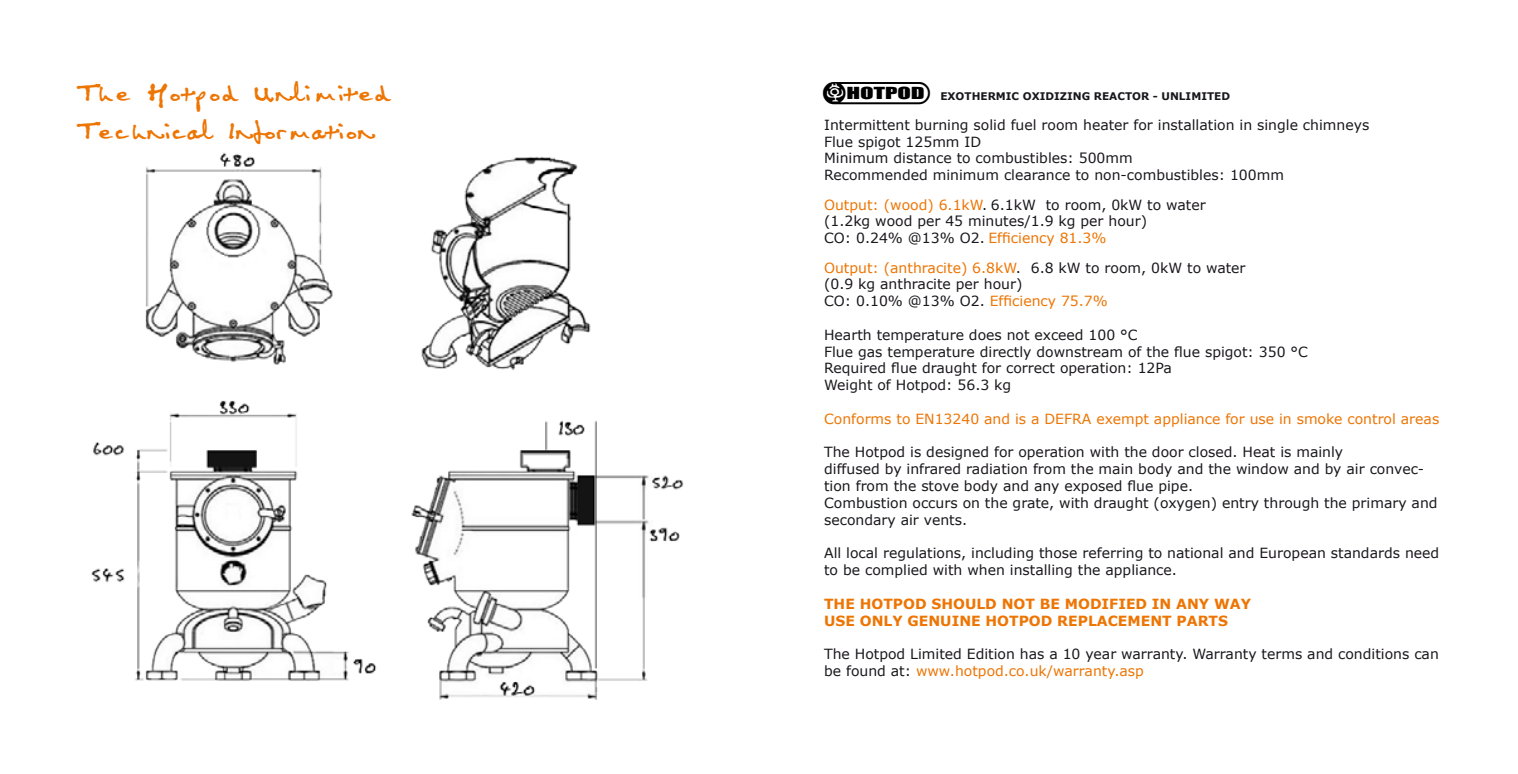
<style>
.page{position:relative;width:1518px;height:774px;background:#fff}
.page>*{position:absolute;margin:0;border:0;box-sizing:border-box;transform-origin:0 0}
.t1{font:31.5px/37.8px "Dans Scrawl";color:#ed7504}
.t2{font:14px/16.8px "Verdana";color:#1a171c}
.t3{font:700 14px "Verdana";color:#ed7504}
.t4{font:14px "Verdana";color:#ed7504}
.t5{font:700 10.5px "Verdana";color:#1a171c}
.s1{font-family:"Dans Scrawl";font-weight:400;font-size:22.75px;color:#010000}
.s2{color:#ed7504}
</style>
<div class="page">
<img style="left:91px;top:152px;width:593px;height:547px">
<h1 class="t1" style="left:78px;top:73px;width:316px">The Hotpod Unlimited<br>Technical Information</h1>
<p class="t5" style="left:824px;top:89px;width:408px"><span class="s1">[</span> EXOTHERMIC OXIDIZING REACTOR - U NLIMITED</p>
<p class="t2" style="left:824px;top:116px;width:547px">Intermittent burning solid fuel room heater for installation in single chimneys Flue spigot 125mm ID<br>Minimum distance to combustibles: 500mm<br>Recommended minimum clearance to non-combustibles: 100mm</p>
<p class="t2" style="left:824px;top:196px;width:383px"><span class="s2">Output: (wood) 6.1kW</span>. 6.1kW to room, 0kW to water (1.2kg wood per 45 minutes/1.9 kg per hour)<br>CO: 0.24% @13% O2. <span class="s2">Efficiency 81.3%</span></p>
<p class="t2" style="left:824px;top:259px;width:423px"><span class="s2">Output: (anthracite) 6.8kW</span>. 6.8 kW to room, 0kW to water (0.9 kg anthracite per hour)<br>CO: 0.10% @13% O2. <span class="s2">Efficiency 75.7%</span></p>
<p class="t2" style="left:824px;top:326px;width:485px">Hearth temperature does not exceed 100 °C<br>Flue gas temperature directly downstream of the flue spigot: 350 °C Required flue draught for correct operation: 12Pa<br>Weight of Hotpod: 56.3 kg</p>
<p class="t4" style="left:824px;top:409px;width:617px">Conforms to EN13240 and is a DEFRA exempt appliance for use in smoke control areas</p>
<p class="t2" style="left:824px;top:444px;width:615px">The Hotpod is designed for operation with the door closed. Heat is mainly<br>diffused by infrared radiation from the main body and the window and by air convec&shy;tion from the stove body and any exposed flue pipe.<br>Combustion occurs on the grate, with draught (oxygen) entry through the primary and secondary air vents.</p>
<p class="t2" style="left:824px;top:545px;width:617px">All local regulations, including those referring to national and European standards need to be complied with when installing the appliance.</p>
<p class="t3" style="left:824px;top:594px;width:11px">THE</p>
<p class="t3" style="left:860px;top:594px;width:12px">HOT</p>
<p class="t3" style="left:893px;top:594px;width:51px">POD SHO</p>
<p class="t3" style="left:965px;top:594px;width:49px">ULD NOT</p>
<p class="t3" style="left:1040px;top:594px;width:37px">BE MODIFIED</p>
<p class="t3" style="left:1152px;top:594px;width:101px">IN ANY WAY</p>
<p class="t3" style="left:824px;top:610px;width:11px">USE</p>
<p class="t3" style="left:860px;top:610px;width:12px">ONL</p>
<p class="t3" style="left:892px;top:610px;width:27px">Y GEN</p>
<p class="t3" style="left:940px;top:610px;width:22px">UINE</p>
<p class="t3" style="left:986px;top:610px;width:12px">HOT</p>
<p class="t3" style="left:1019px;top:610px;width:81px">POD REPLACEMENT</p>
<p class="t3" style="left:1177px;top:610px;width:22px">PARTS</p>
<p class="t2" style="left:824px;top:645px;width:616px">The Hotpod Limited Edition has a 10 year warranty. Warranty terms and conditions can be found at: <span class="s2">www.hotpod.co.uk/warranty.asp</span></p>
</div>
